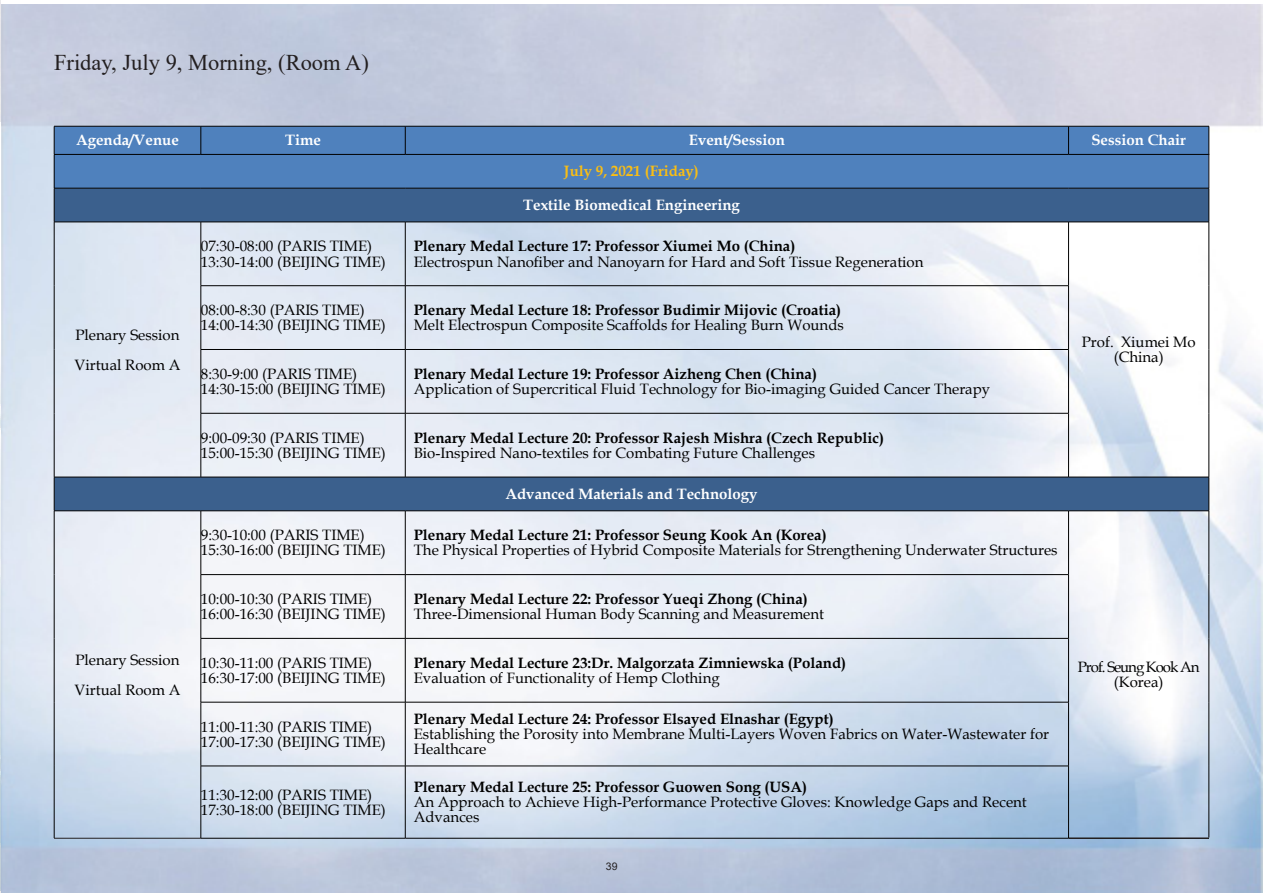
<style>
.page{position:relative;width:1263px;height:893px;background:#fff}
.page>*{position:absolute;margin:0;border:0;box-sizing:border-box;transform-origin:0 0}
.t1{font:22.5px "Times New Roman";color:#231f20}
.t2{font:15px/15px "Book Antiqua";color:#000}
.t3{font:700 15px/15px "Book Antiqua";color:#000}
.t4{font:700 15px "Book Antiqua";color:#fff}
.t5{font:700 15px "Book Antiqua";color:#fabe13}
.t6{font:15px "Book Antiqua";letter-spacing:-.07em;color:#000}
.t7{font:10.5px "Arial";color:#231f20}
.s1{font-weight:700}
.s2{font-weight:400}
</style>
<div class="page">
<img style="left:1px;top:4px;width:1262px;height:889px">
<img style="left:0;top:0;width:1px;height:893px">
<div style="left:54px;top:154px;width:1155px;height:34px;background:#4f81bd"></div>
<svg style="left:55px;top:189px;width:1153px;height:322px;fill:#dee7f2"></svg>
<hr style="left:1069px;top:837px;width:140px;height:2px;background:#231f20">
<hr style="left:54px;top:511px;width:147px;height:1px;background:#000">
<hr style="left:54px;top:511px;width:1px;height:64px;background:#000">
<hr style="left:54px;top:575px;width:1px;height:63px;background:#000">
<hr style="left:54px;top:638px;width:1px;height:64px;background:#000">
<hr style="left:54px;top:702px;width:1px;height:64px;background:#000">
<hr style="left:54px;top:766px;width:1px;height:72px;background:#000">
<hr style="left:54px;top:838px;width:147px;height:1px;background:#231f20">
<hr style="left:201px;top:511px;width:204px;height:1px;background:#000">
<hr style="left:405px;top:511px;width:1px;height:63px;background:#000">
<hr style="left:405px;top:575px;width:1px;height:63px;background:#000">
<hr style="left:405px;top:638px;width:1px;height:64px;background:#000">
<hr style="left:405px;top:702px;width:1px;height:64px;background:#000">
<hr style="left:405px;top:766px;width:1px;height:72px;background:#000">
<hr style="left:201px;top:838px;width:204px;height:1px;background:#000">
<svg style="left:54px;top:126px;width:1155px;height:28px"></svg>
<hr style="left:54px;top:222px;width:1px;height:64px;background:#000">
<hr style="left:54px;top:286px;width:1px;height:63px;background:#000">
<hr style="left:54px;top:349px;width:1px;height:64px;background:#000">
<hr style="left:54px;top:413px;width:1px;height:64px;background:#000">
<hr style="left:1208px;top:222px;width:1px;height:64px;background:#000">
<hr style="left:1208px;top:286px;width:1px;height:63px;background:#000">
<hr style="left:1208px;top:349px;width:1px;height:64px;background:#000">
<hr style="left:1208px;top:413px;width:1px;height:64px;background:#000">
<hr style="left:1208px;top:511px;width:1px;height:64px;background:#000">
<hr style="left:1208px;top:575px;width:1px;height:63px;background:#000">
<hr style="left:1208px;top:638px;width:1px;height:64px;background:#000">
<hr style="left:1208px;top:702px;width:1px;height:64px;background:#000">
<hr style="left:1208px;top:766px;width:1px;height:71px;background:#000">
<hr style="left:201px;top:222px;width:1px;height:64px;background:#000">
<hr style="left:405px;top:222px;width:1px;height:64px;background:#000">
<hr style="left:1068px;top:222px;width:1px;height:64px;background:#000">
<hr style="left:201px;top:285px;width:204px;height:1px;background:#000">
<hr style="left:201px;top:286px;width:1px;height:63px;background:#000">
<hr style="left:405px;top:285px;width:664px;height:1px;background:#000">
<hr style="left:405px;top:286px;width:1px;height:63px;background:#000">
<hr style="left:1068px;top:286px;width:1px;height:63px;background:#000">
<hr style="left:201px;top:349px;width:204px;height:1px;background:#000">
<hr style="left:201px;top:350px;width:1px;height:63px;background:#000">
<hr style="left:405px;top:349px;width:664px;height:1px;background:#000">
<hr style="left:405px;top:350px;width:1px;height:63px;background:#000">
<hr style="left:1068px;top:350px;width:1px;height:63px;background:#000">
<hr style="left:201px;top:413px;width:204px;height:1px;background:#000">
<hr style="left:201px;top:413px;width:1px;height:64px;background:#000">
<hr style="left:405px;top:413px;width:664px;height:1px;background:#000">
<hr style="left:405px;top:413px;width:1px;height:64px;background:#000">
<hr style="left:1068px;top:413px;width:1px;height:64px;background:#000">
<hr style="left:201px;top:511px;width:1px;height:63px;background:#000">
<hr style="left:1068px;top:511px;width:1px;height:63px;background:#000">
<hr style="left:201px;top:574px;width:204px;height:1px;background:#000">
<hr style="left:201px;top:575px;width:1px;height:63px;background:#000">
<hr style="left:405px;top:574px;width:664px;height:1px;background:#000">
<hr style="left:1068px;top:575px;width:1px;height:63px;background:#000">
<hr style="left:201px;top:638px;width:204px;height:1px;background:#000">
<hr style="left:201px;top:638px;width:1px;height:64px;background:#000">
<hr style="left:405px;top:638px;width:664px;height:1px;background:#000">
<hr style="left:1068px;top:638px;width:1px;height:64px;background:#000">
<hr style="left:201px;top:702px;width:204px;height:1px;background:#000">
<hr style="left:201px;top:702px;width:1px;height:64px;background:#000">
<hr style="left:405px;top:702px;width:664px;height:1px;background:#000">
<hr style="left:1068px;top:702px;width:1px;height:64px;background:#000">
<hr style="left:201px;top:766px;width:204px;height:1px;background:#000">
<hr style="left:201px;top:766px;width:1px;height:72px;background:#000">
<hr style="left:405px;top:766px;width:664px;height:1px;background:#000">
<hr style="left:1068px;top:766px;width:1px;height:72px;background:#000">
<hr style="left:405px;top:838px;width:664px;height:1px;background:#000">
<hr style="left:54px;top:155px;width:1px;height:33px;background:#000">
<hr style="left:54px;top:154px;width:147px;height:1px;background:#000">
<hr style="left:201px;top:154px;width:204px;height:1px;background:#000">
<hr style="left:405px;top:154px;width:663px;height:1px;background:#000">
<hr style="left:1068px;top:154px;width:141px;height:1px;background:#000">
<hr style="left:1208px;top:155px;width:1px;height:33px;background:#231f20">
<hr style="left:54px;top:188px;width:147px;height:1px;background:#000">
<hr style="left:54px;top:188px;width:1px;height:34px;background:#000">
<hr style="left:201px;top:188px;width:204px;height:1px;background:#000">
<hr style="left:405px;top:188px;width:663px;height:1px;background:#000">
<hr style="left:1068px;top:188px;width:141px;height:1px;background:#000">
<hr style="left:1208px;top:188px;width:1px;height:34px;background:#000">
<hr style="left:54px;top:222px;width:147px;height:1px;background:#000">
<hr style="left:201px;top:222px;width:204px;height:1px;background:#000">
<hr style="left:405px;top:222px;width:663px;height:1px;background:#000">
<hr style="left:1068px;top:222px;width:141px;height:1px;background:#000">
<hr style="left:54px;top:477px;width:147px;height:1px;background:#000">
<hr style="left:54px;top:477px;width:1px;height:34px;background:#000">
<hr style="left:201px;top:477px;width:204px;height:1px;background:#000">
<hr style="left:405px;top:477px;width:663px;height:1px;background:#000">
<hr style="left:1068px;top:477px;width:141px;height:1px;background:#000">
<hr style="left:1208px;top:477px;width:1px;height:34px;background:#000">
<hr style="left:405px;top:511px;width:663px;height:1px;background:#000">
<hr style="left:1068px;top:511px;width:141px;height:1px;background:#000">
<p class="t1" style="left:54px;top:46px;width:316px">Friday, July 9, Morning, (Room A)</p>
<p class="t4" style="left:76px;top:130px;width:104px">Agenda/Venue</p>
<p class="t4" style="left:285px;top:130px;width:37px">Time</p>
<p class="t4" style="left:689px;top:130px;width:98px">Event/Session</p>
<p class="t4" style="left:1091px;top:130px;width:96px">Session Chair</p>
<p class="t5" style="left:564px;top:161px;width:136px">July 9, 2021 (Friday)</p>
<p class="t4" style="left:523px;top:195px;width:218px">Textile Biomedical Engineering</p>
<p class="t2" style="left:76px;top:327px;width:105px">Plenary Session</p>
<p class="t2" style="left:75px;top:357px;width:107px">Virtual Room A</p>
<p class="t2" style="left:76px;top:652px;width:105px">Plenary Session</p>
<p class="t2" style="left:75px;top:682px;width:107px">Virtual Room A</p>
<p class="t2" style="left:201px;top:239px;width:186px">07:30-08:00 (PARIS TIME)<br>13:30-14:00 (BEIJING TIME)</p>
<p class="t2" style="left:414px;top:238px;width:511px"><span class="s1">Plenary Medal Lecture 17: Professor Xiumei Mo (China)<br></span>Electrospun Nanofiber and Nanoyarn for Hard and Soft Tissue Regeneration</p>
<p class="t2" style="left:201px;top:302px;width:186px">08:00-8:30 (PARIS TIME)<br>14:00-14:30 (BEIJING TIME)</p>
<p class="t3" style="left:414px;top:303px;width:432px">Plenary Medal Lecture 18: Professor Budimir Mijovic (Croatia)<br><span class="s2">Melt Electrospun Composite Scaffolds for Healing Burn Wounds</span></p>
<p class="t2" style="left:201px;top:366px;width:186px">8:30-9:00 (PARIS TIME)<br>14:30-15:00 (BEIJING TIME)</p>
<p class="t2" style="left:414px;top:366px;width:578px"><span class="s1">Plenary Medal Lecture 19: Professor Aizheng Chen (China)<br></span>Application of Supercritical Fluid Technology for Bio-imaging Guided Cancer Therapy</p>
<p class="t2" style="left:201px;top:430px;width:186px">9:00-09:30 (PARIS TIME)<br>15:00-15:30 (BEIJING TIME)</p>
<p class="t3" style="left:414px;top:430px;width:472px">Plenary Medal Lecture 20: Professor Rajesh Mishra (Czech Republic)<br><span class="s2">Bio-Inspired Nano-textiles for Combating Future Challenges</span></p>
<p class="t4" style="left:505px;top:484px;width:254px">Advanced Materials and Technology</p>
<p class="t2" style="left:201px;top:527px;width:186px">9:30-10:00 (PARIS TIME)<br>15:30-16:00 (BEIJING TIME)</p>
<p class="t2" style="left:414px;top:527px;width:645px"><span class="s1">Plenary Medal Lecture 21: Professor Seung Kook An (Korea)<br></span>The Physical Properties of Hybrid Composite Materials for Strengthening Underwater Structures</p>
<p class="t2" style="left:201px;top:591px;width:186px">10:00-10:30 (PARIS TIME)<br>16:00-16:30 (BEIJING TIME)</p>
<p class="t3" style="left:414px;top:591px;width:412px">Plenary Medal Lecture 22: Professor Yueqi Zhong (China)<br><span class="s2">Three-Dimensional Human Body Scanning and Measurement</span></p>
<p class="t2" style="left:201px;top:655px;width:186px">10:30-11:00 (PARIS TIME)<br>16:30-17:00 (BEIJING TIME)</p>
<p class="t3" style="left:414px;top:655px;width:434px">Plenary Medal Lecture 23:Dr. Malgorzata Zimniewska (Poland)<br><span class="s2">Evaluation of Functionality of Hemp Clothing</span></p>
<p class="t2" style="left:201px;top:719px;width:186px">11:00-11:30 (PARIS TIME)<br>17:00-17:30 (BEIJING TIME)</p>
<p class="t2" style="left:414px;top:711px;width:637px"><span class="s1">Plenary Medal Lecture 24: Professor Elsayed Elnashar (Egypt)<br></span>Establishing the Porosity into Membrane Multi-Layers Woven Fabrics on Water-Wastewater for<br>Healthcare</p>
<p class="t2" style="left:201px;top:787px;width:186px">11:30-12:00 (PARIS TIME)<br>17:30-18:00 (BEIJING TIME)</p>
<p class="t2" style="left:414px;top:779px;width:615px"><span class="s1">Plenary Medal Lecture 25: Professor Guowen Song (USA)<br></span>An Approach to Achieve High-Performance Protective Gloves: Knowledge Gaps and Recent<br>Advances</p>
<p class="t7" style="left:606px;top:859px;width:13px">39</p>
<p class="t2" style="left:1082px;top:334px;width:115px">Prof. Xiumei Mo</p>
<p class="t2" style="left:1114px;top:349px;width:51px">(China)</p>
<p class="t6" style="left:1078px;top:657px;width:123px">Prof. Seung Kook An</p>
<p class="t2" style="left:1114px;top:674px;width:51px">(Korea)</p>
</div>
